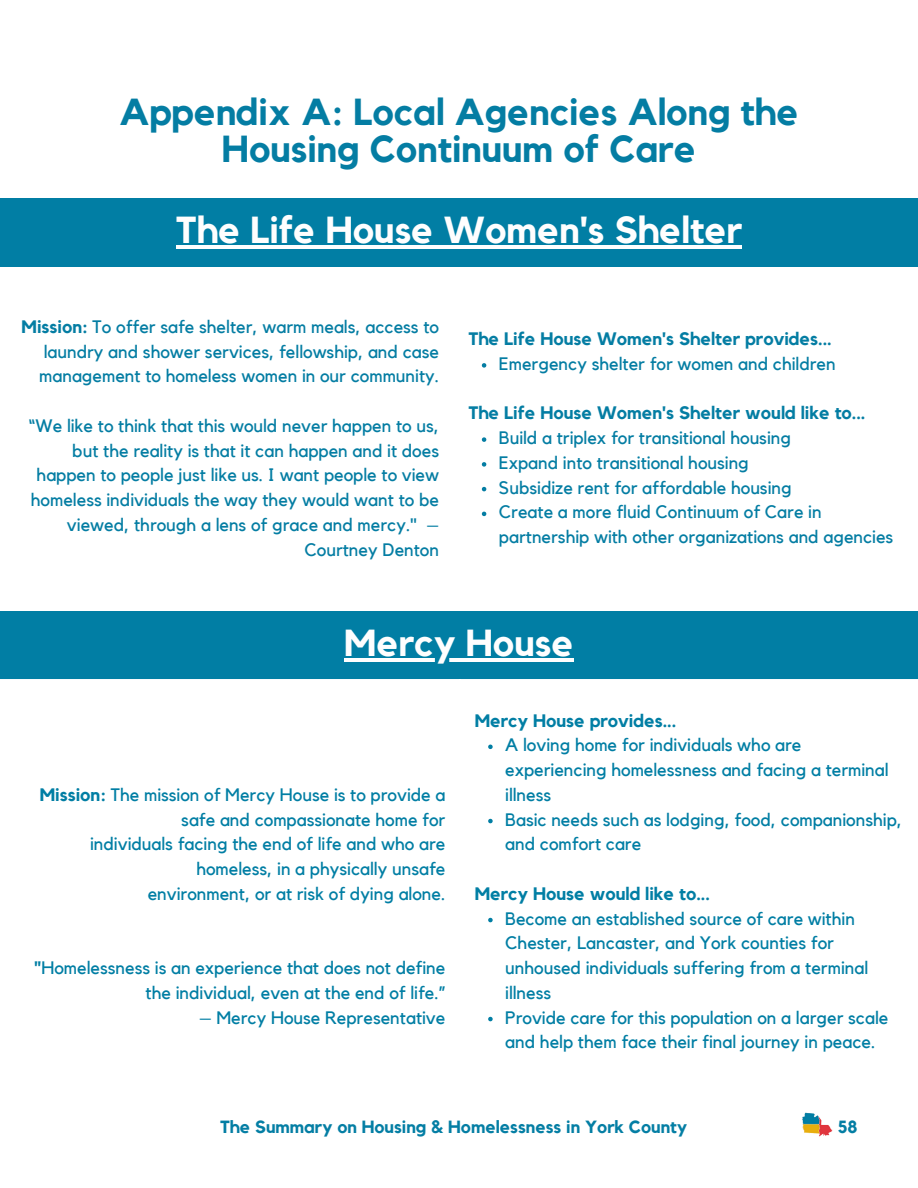
<style>
.page{position:relative;width:918px;height:1188px;background:#fff}
.page>*{position:absolute;margin:0;border:0;box-sizing:border-box;transform-origin:0 0}
.t1{font:700 37.5px/37.2px "Kollektif";color:#047da3;text-align:center}
.t2{font:700 37.5px "Kollektif";color:#fefefe}
.t3{font:18px/24.8px "Kollektif";color:#017ea4}
.t4{font:18px/24.8px "Kollektif";color:#047da3;text-align:justify}
.t5{font:700 18px "Kollektif";color:#047da3}
.t6{font:700 18px "Kollektif";color:#017ea4}
.t7{font:700 17.55px "Kollektif";color:#047ea4}
.s1{font-weight:700}
</style>
<div class="page">
<div style="left:0;top:198px;width:918px;height:68px;background:#017ea4"></div>
<hr style="left:176px;top:245px;width:258px;height:3px;background:#fefefe">
<hr style="left:434px;top:245px;width:308px;height:3px;background:#fefefe">
<div style="left:0;top:611px;width:918px;height:68px;background:#017ea4"></div>
<hr style="left:344px;top:658px;width:230px;height:3px;background:#fefefe">
<svg style="left:482px;top:363px;width:4px;height:5px"></svg>
<svg style="left:482px;top:437px;width:4px;height:5px"></svg>
<svg style="left:482px;top:462px;width:4px;height:5px"></svg>
<svg style="left:482px;top:487px;width:4px;height:4px"></svg>
<svg style="left:482px;top:512px;width:4px;height:4px"></svg>
<svg style="left:488px;top:745px;width:5px;height:4px"></svg>
<svg style="left:488px;top:819px;width:5px;height:4px"></svg>
<svg style="left:488px;top:918px;width:5px;height:4px"></svg>
<svg style="left:488px;top:1017px;width:5px;height:4px"></svg>
<img style="left:802px;top:1112px;width:31px;height:25px">
<p class="t1" style="left:119px;top:94px;width:681px">Appendix A: Local Agencies Along the<br>Housing Continuum of Care</p>
<p class="t2" style="left:176px;top:212px;width:568px">The Life House Women's Shelter</p>
<p class="t4" style="left:39px;top:315px;width:401px;text-indent:-18px"><span class="s1">Mission:</span> To offer safe shelter, warm meals, access to laundry and shower services, fellowship, and case management to homeless women in our community.</p>
<p class="t4" style="left:29px;top:414px;width:412px;text-align:right">“We like to think that this would never happen to us, but the reality is that it can happen and it does happen to people just like us. I want people to view homeless individuals the way they would want to be viewed, through a lens of grace and mercy." – Courtney Denton</p>
<p class="t5" style="left:468px;top:331px;width:365px">The Life House Women's Shelter provides...</p>
<p class="t4" style="left:499px;top:352px;width:338px">Emergency shelter for women and children</p>
<p class="t5" style="left:468px;top:405px;width:398px">The Life House Women's Shelter would like to...</p>
<p class="t4" style="left:499px;top:426px;width:294px">Build a triplex for transitional housing</p>
<p class="t4" style="left:499px;top:451px;width:252px">Expand into transitional housing</p>
<p class="t4" style="left:499px;top:476px;width:294px">Subsidize rent for affordable housing</p>
<p class="t4" style="left:499px;top:500px;width:396px">Create a more fluid Continuum of Care in partnership with other organizations and agencies</p>
<p class="t2" style="left:344px;top:625px;width:231px">Mercy House</p>
<p class="t3" style="left:40px;top:783px;width:407px;text-align:right"><span class="s1">Mission:</span> The mission of Mercy House is to provide a safe and compassionate home for</p>
<p class="t3" style="left:90px;top:832px;width:357px;text-align:right">individuals facing the end of life and who are homeless, in a physically unsafe</p>
<p class="t3" style="left:148px;top:882px;width:299px">environment, or at risk of dying alone.</p>
<p class="t3" style="left:34px;top:956px;width:413px;text-align:right"><span class="s1">"</span>Homelessness is an experience that does not define the individual, even at the end of life.”</p>
<p class="t3" style="left:199px;top:1006px;width:248px">– Mercy House Representative</p>
<p class="t6" style="left:475px;top:712px;width:203px">Mercy House provides...</p>
<p class="t3" style="left:505px;top:733px;width:385px">A loving home for individuals who are experiencing homelessness and facing a terminal illness</p>
<p class="t3" style="left:505px;top:808px;width:398px">Basic needs such as lodging, food, companionship, and comfort care</p>
<p class="t6" style="left:475px;top:885px;width:237px">Mercy House would like to...</p>
<p class="t3" style="left:505px;top:907px;width:364px">Become an established source of care within Chester, Lancaster, and York counties for unhoused individuals suffering from a terminal illness</p>
<p class="t3" style="left:505px;top:1006px;width:385px">Provide care for this population on a larger scale and help them face their final journey in peace.</p>
<p class="t7" style="left:220px;top:1119px;width:469px">The Summary on Housing &amp; Homelessness in York County</p>
<p class="t7" style="left:838px;top:1119px;width:21px">58</p>
</div>
